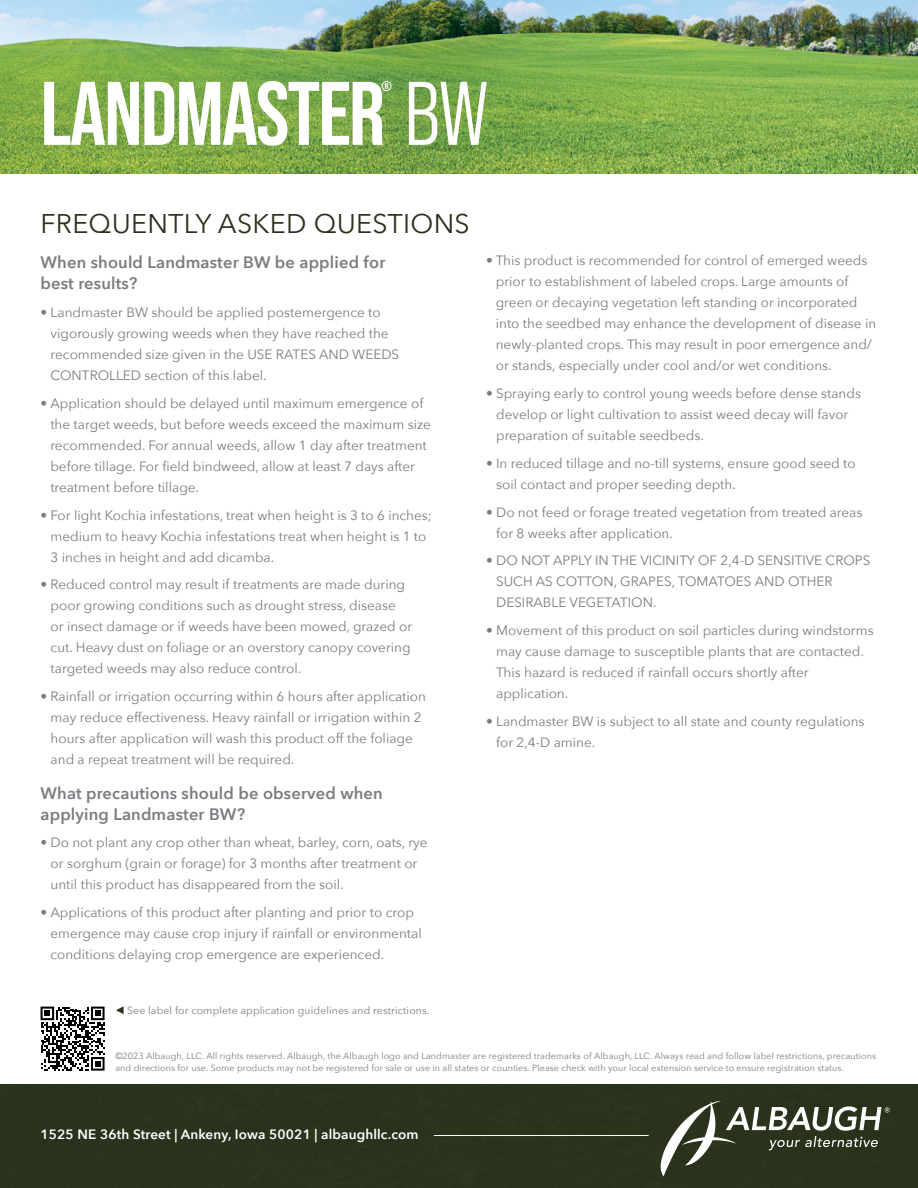
<style>
.page{position:relative;width:918px;height:1188px;background:#fff}
.page>*{position:absolute;margin:0;border:0;box-sizing:border-box;transform-origin:0 0}
.t1{font:700 90px "Bebas Neue Pro";letter-spacing:-.02em;color:#fff}
.t2{font:27px "Avenir Next";letter-spacing:.01em;color:#29321b}
.t3{font:600 16.5px/21px "Avenir Next";letter-spacing:.01em;color:#7a7c81}
.t4{font:700 13.95px "Bebas Neue Pro";color:#fff}
.t5{font:13.5px/21px "Avenir Next";color:#7a7c81}
.t6{font:600 13.5px "Avenir Next";letter-spacing:.01em;color:#fff}
.t7{font:10.5px "Avenir Next";letter-spacing:.01em;color:#7a7c81}
.t8{font:9px/12px "Avenir Next";letter-spacing:.01em;color:#7a7c81}
.s1{font-family:"Bebas Neue Pro Middle";font-weight:400}
</style>
<div class="page">
<div style="left:0;top:1084px;width:918px;height:104px;background:#29321b"></div>
<hr style="left:434px;top:1135px;width:215px;height:1px;background:#fff">
<svg style="left:661px;top:1101px;width:229px;height:75px"></svg>
<img style="left:0;top:0;width:918px;height:174px">
<svg style="left:41px;top:1007px;width:64px;height:64px"></svg>
<h1 class="t1" style="left:40px;top:62px;width:450px">LANDMASTER <span class="s1">BW</span></h1>
<p class="t4" style="left:382px;top:78px;width:12px">®</p>
<h2 class="t2" style="left:40px;top:201px;width:431px">FREQUENTLY ASKED QUESTIONS</h2>
<p class="t3" style="left:40px;top:252px;width:346px">When should Landmaster BW be applied for best results?</p>
<p class="t5" style="left:51px;top:301px;width:350px;text-indent:-10px">• Landmaster BW should be applied postemergence to vigorously growing weeds when they have reached the recommended size given in the USE RATES AND WEEDS CONTROLLED section of this label.</p>
<p class="t5" style="left:50px;top:392px;width:382px;text-indent:-10px">• Application should be delayed until maximum emergence of the target weeds, but before weeds exceed the maximum size recommended. For annual weeds, allow 1 day after treatment before tillage. For field bindweed, allow at least 7 days after treatment before tillage.</p>
<p class="t5" style="left:51px;top:504px;width:383px;text-indent:-10px">• For light Kochia infestations, treat when height is 3 to 6 inches; medium to heavy Kochia infestations treat when height is 1 to<br>3 inches in height and add dicamba.</p>
<p class="t5" style="left:51px;top:574px;width:363px;text-indent:-10px">• Reduced control may result if treatments are made during poor growing conditions such as drought stress, disease or insect damage or if weeds have been mowed, grazed or cut. Heavy dust on foliage or an overstory canopy covering targeted weeds may also reduce control.</p>
<p class="t5" style="left:51px;top:685px;width:377px;text-indent:-10px">• Rainfall or irrigation occurring within 6 hours after application may reduce effectiveness. Heavy rainfall or irrigation within 2 hours after application will wash this product off the foliage and a repeat treatment will be required.</p>
<p class="t3" style="left:40px;top:782px;width:344px">What precautions should be observed when applying Landmaster BW?</p>
<p class="t5" style="left:51px;top:831px;width:378px;text-indent:-10px">• Do not plant any crop other than wheat, barley, corn, oats, rye or sorghum (grain or forage) for 3 months after treatment or until this product has disappeared from the soil.</p>
<p class="t5" style="left:50px;top:901px;width:373px;text-indent:-10px">• Applications of this product after planting and prior to crop emergence may cause crop injury if rainfall or environmental conditions delaying crop emergence are experienced.</p>
<p class="t7" style="left:127px;top:1002px;width:304px">See label for complete application guidelines and restrictions.</p>
<p class="t5" style="left:496px;top:250px;width:382px;text-indent:-10px">• This product is recommended for control of emerged weeds prior to establishment of labeled crops. Large amounts of green or decaying vegetation left standing or incorporated into the seedbed may enhance the development of disease in newly-planted crops. This may result in poor emergence and/ or stands, especially under cool and/or wet conditions.</p>
<p class="t5" style="left:496px;top:382px;width:366px;text-indent:-10px">• Spraying early to control young weeds before dense stands develop or light cultivation to assist weed decay will favor preparation of suitable seedbeds.</p>
<p class="t5" style="left:496px;top:452px;width:361px;text-indent:-10px">• In reduced tillage and no-till systems, ensure good seed to soil contact and proper seeding depth.</p>
<p class="t5" style="left:496px;top:501px;width:368px;text-indent:-10px">• Do not feed or forage treated vegetation from treated areas for 8 weeks after application.</p>
<p class="t5" style="left:496px;top:550px;width:376px;text-indent:-10px">• DO NOT APPLY IN THE VICINITY OF 2,4-D SENSITIVE CROPS<br>SUCH AS COTTON, GRAPES, TOMATOES AND OTHER<br>DESIRABLE VEGETATION.</p>
<p class="t5" style="left:496px;top:619px;width:379px;text-indent:-10px">• Movement of this product on soil particles during windstorms may cause damage to susceptible plants that are contacted.<br>This hazard is reduced if rainfall occurs shortly after application.</p>
<p class="t5" style="left:496px;top:710px;width:370px;text-indent:-10px">• Landmaster BW is subject to all state and county regulations for 2,4-D amine.</p>
<p class="t8" style="left:115px;top:1050px;width:762px">©2023 Albaugh, LLC. All rights reserved. Albaugh, the Albaugh logo and Landmaster are registered trademarks of Albaugh, LLC. Always read and follow label restrictions, precautions and directions for use. Some products may not be registered for sale or use in all states or counties. Please check with your local extension service to ensure registration status.</p>
<p class="t6" style="left:40px;top:1123px;width:379px">1525 NE 36th Street | Ankeny, Iowa 50021 | albaughllc.com</p>
</div>
